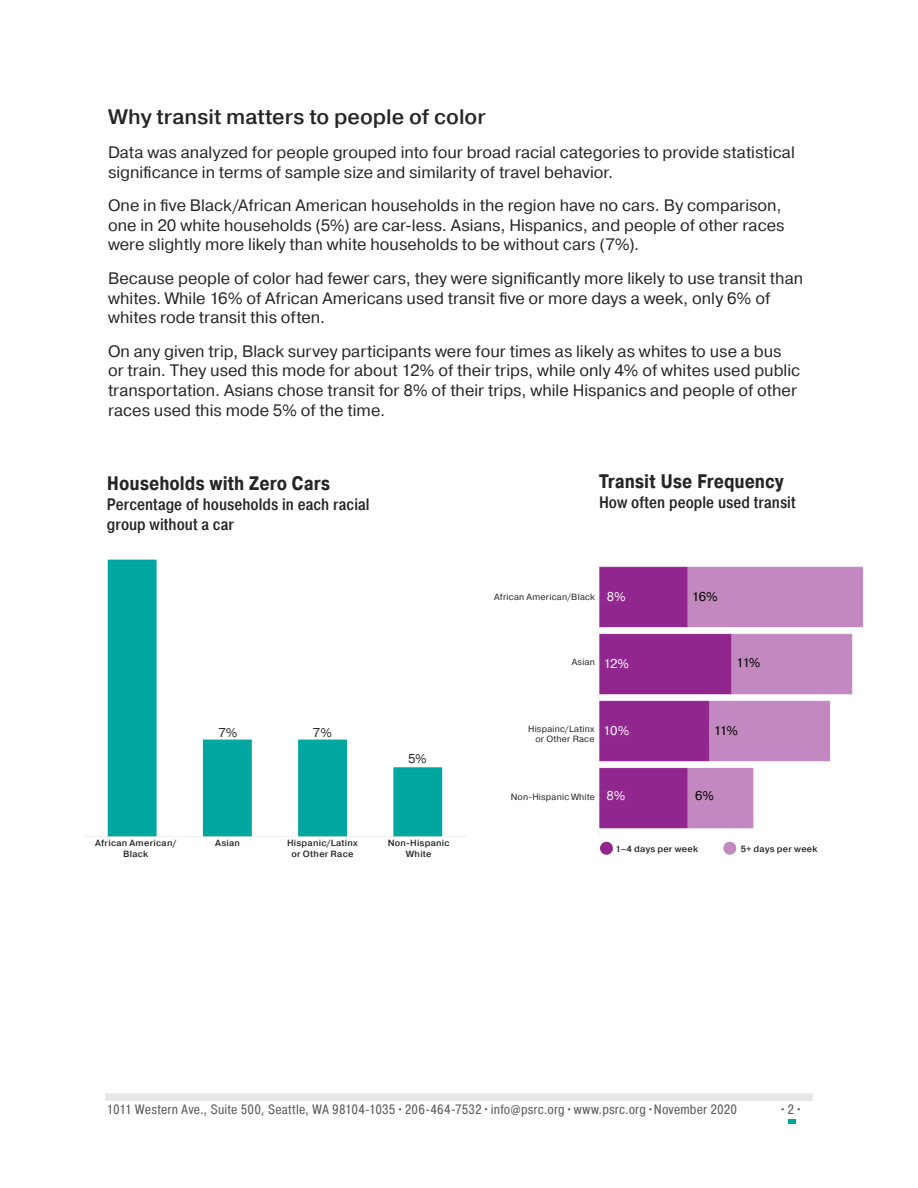
<style>
.page{position:relative;width:918px;height:1188px;background:#fff}
.page>*{position:absolute;margin:0;border:0;box-sizing:border-box;transform-origin:0 0}
.Subhead_2{font:500 21px "Pragmatica";color:#262626}
.t1{font:700 19.5px "Pragmatica Cond";color:#262626}
.t2{font:16.5px/19.8px "Pragmatica";color:#262626}
.t3{font:500 16.5px/19.8px "Pragmatica Cond";letter-spacing:.005em;color:#262626}
.t4{font:13.5px "Pragmatica Cond";letter-spacing:.01em;color:#5c5c5c}
.t5{font:12.75px "Pragmatica";color:#000}
.t6{font:12.75px "Pragmatica";color:#fff}
.t7{font:12.75px "Pragmatica";color:#262626}
.t8{font:500 9px/10.8px "Pragmatica";letter-spacing:.025em;color:#262626;text-align:center}
.t9{font:9px/10.8px "Pragmatica";letter-spacing:.025em;color:#262626;text-align:right}
</style>
<div class="page">
<svg style="left:788px;top:1119px;width:7px;height:5px"></svg>
<div style="left:105px;top:1093px;width:708px;height:8px;background:#e6e7e8"></div>
<img style="left:85px;top:559px;width:382px;height:278px">
<div style="left:212px;top:727px;width:32px;height:12px;background:#fff"></div>
<div style="left:306px;top:727px;width:33px;height:12px;background:#fff"></div>
<div style="left:401px;top:753px;width:33px;height:13px;background:#fff"></div>
<img style="left:599px;top:564px;width:264px;height:281px">
<div style="left:600px;top:591px;width:33px;height:13px;background:#92278f"></div>
<div style="left:689px;top:591px;width:32px;height:12px;background:#c289bc"></div>
<div style="left:600px;top:658px;width:33px;height:13px;background:#92278f"></div>
<div style="left:732px;top:657px;width:33px;height:13px;background:#c289bc"></div>
<div style="left:600px;top:725px;width:33px;height:13px;background:#92278f"></div>
<div style="left:710px;top:725px;width:32px;height:12px;background:#c289bc"></div>
<div style="left:600px;top:790px;width:32px;height:13px;background:#92278f"></div>
<div style="left:688px;top:790px;width:33px;height:13px;background:#c289bc"></div>
<div style="left:600px;top:842px;width:13px;height:13px;background:#92278f;border-radius:50%"></div>
<div style="left:723px;top:842px;width:13px;height:13px;background:#c289bc;border-radius:50%"></div>
<h3 class="Subhead_2" style="left:108px;top:104px;width:379px">Why transit matters to people of color</h3>
<p class="t2" style="left:108px;top:143px;width:688px">Data was analyzed for people grouped into four broad racial categories to provide statistical significance in terms of sample size and similarity of travel behavior.</p>
<p class="t2" style="left:108px;top:196px;width:678px">One in five Black/African American households in the region have no cars. By comparison, one in 20 white households (5%) are car-less. Asians, Hispanics, and people of other races were slightly more likely than white households to be without cars (7%).</p>
<p class="t2" style="left:108px;top:269px;width:697px">Because people of color had fewer cars, they were significantly more likely to use transit than whites. While 16% of African Americans used transit five or more days a week, only 6% of whites rode transit this often.</p>
<p class="t2" style="left:108px;top:341px;width:694px">On any given trip, Black survey participants were four times as likely as whites to use a bus or train. They used this mode for about 12% of their trips, while only 4% of whites used public transportation. Asians chose transit for 8% of their trips, while Hispanics and people of other races used this mode 5% of the time.</p>
<p class="t1" style="left:107px;top:471px;width:225px">Households with Zero Cars</p>
<p class="t3" style="left:107px;top:495px;width:264px">Percentage of households in each racial group without a car</p>
<p class="t7" style="left:218px;top:725px;width:21px">7%</p>
<p class="t7" style="left:313px;top:725px;width:21px">7%</p>
<p class="t7" style="left:408px;top:751px;width:20px">5%</p>
<p class="t8" style="left:95px;top:837px;width:83px">African American/<br>Black</p>
<p class="t8" style="left:215px;top:837px;width:26px">Asian</p>
<p class="t8" style="left:287px;top:838px;width:72px">Hispanic/Latinx or Other Race</p>
<p class="t8" style="left:388px;top:838px;width:63px">Non-Hispanic<br>White</p>
<p class="t1" style="left:599px;top:469px;width:186px">Transit Use Frequency</p>
<p class="t3" style="left:599px;top:492px;width:198px">How often people used transit</p>
<p class="t9" style="left:494px;top:592px;width:102px">African American/Black</p>
<p class="t6" style="left:607px;top:589px;width:20px">8%</p>
<p class="t5" style="left:692px;top:588px;width:28px">16%</p>
<p class="t9" style="left:572px;top:657px;width:25px">Asian</p>
<p class="t6" style="left:603px;top:656px;width:27px">12%</p>
<p class="t5" style="left:736px;top:655px;width:26px">11%</p>
<p class="t9" style="left:528px;top:723px;width:68px">Hispainc/Latinx or Other Race</p>
<p class="t6" style="left:603px;top:723px;width:28px">10%</p>
<p class="t5" style="left:714px;top:722px;width:26px">11%</p>
<p class="t9" style="left:511px;top:791px;width:86px">Non-Hispanic White</p>
<p class="t6" style="left:607px;top:788px;width:20px">8%</p>
<p class="t5" style="left:695px;top:788px;width:21px">6%</p>
<p class="t8" style="left:615px;top:843px;width:84px">1–4 days per week</p>
<p class="t8" style="left:740px;top:843px;width:79px">5+ days per week</p>
<p class="t4" style="left:107px;top:1101px;width:632px">1011 Western Ave., Suite 500, Seattle, WA 98104-1035•206-464-7532•info@psrc.org•www.psrc.org•November 2020</p>
<p class="t4" style="left:779px;top:1101px;width:25px">•2•</p>
</div>
